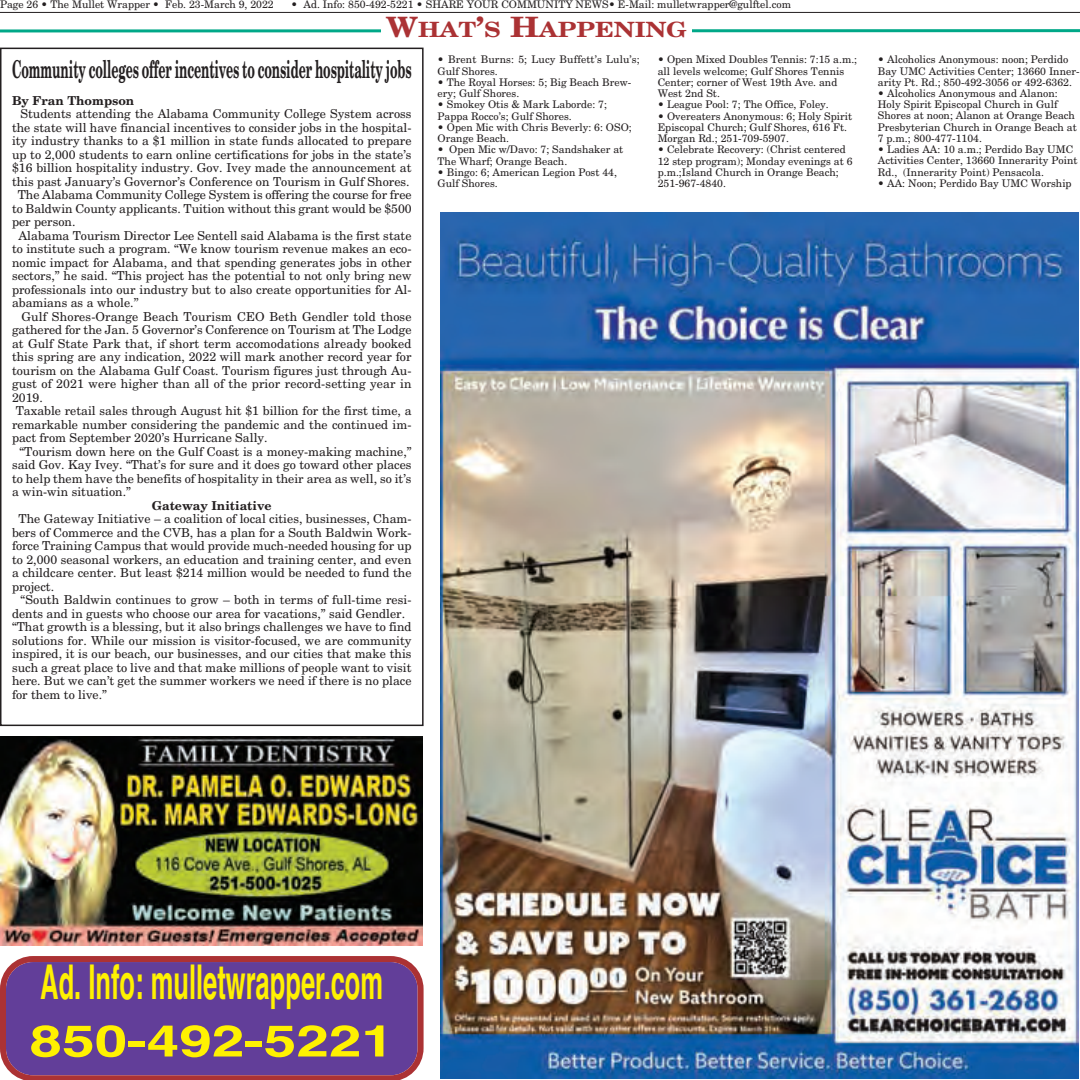
<style>
.page{position:relative;width:1080px;height:1080px;background:#fff}
.page>*{position:absolute;margin:0;border:0;box-sizing:border-box;transform-origin:0 0}
.t1{font:700 48px "Helvetica";color:#fff101;scale:.53 1}
.t2{font:700 43.8px "Helvetica";color:#fff101;scale:1.33 1}
.t3{font:700 24.6px "New Century Schlbk LT Pro";letter-spacing:-.01em;color:#231f20;scale:.5 1}
.t4{font:700 21px "New Century Schlbk LT Pro";color:#ab3234;scale:1.18 1}
.t5{font:12.3px/13.5px "New Century Schlbk LT Pro";color:#231f20;text-align:justify}
.t6{font:700 12.3px "New Century Schlbk LT Pro";color:#231f20}
.t7{font:10.5px/11.2px "New Century Schlbk LT Pro";color:#231f20}
.s1{font-size:28.05px}
</style>
<div class="page">
<hr style="left:0;top:12px;width:1080px;height:1px;background:#231f20">
<svg style="left:0;top:956px;width:424px;height:124px;background:#6d4090"></svg>
<hr style="left:0;top:29px;width:1080px;height:3px;background:#00a888">
<img style="left:0;top:736px;width:422px;height:209px">
<div style="left:381px;top:13px;width:311px;height:34px;background:#fff"></div>
<img style="left:440px;top:213px;width:638px;height:865px">
<div style="left:0;top:48px;width:424px;height:678px;border:2px solid #231f20"></div>
<p class="t7" style="left:0;top:-1px;width:275px">Page 26 • The Mullet Wrapper • Feb. 23-March 9, 2022</p>
<p class="t7" style="left:291px;top:-1px;width:501px">• Ad. Info: 850-492-5221 • SHARE YOUR COMMUNITY NEWS• E-Mail: mulletwrapper@gulftel.com</p>
<h3 class="t4" style="left:386px;top:22px;width:257px"><span class="s1">W</span>HAT<span class="s1">’</span>S <span class="s1">H</span>APPENING</h3>
<h3 class="t3" style="left:12px;top:60px;width:801px">Community colleges offer incentives to consider hospitality jobs</h3>
<p class="t6" style="left:12px;top:96px;width:124px">By Fran Thompson</p>
<p class="t5" style="left:20px;top:108px;width:393px">Students attending the Alabama Community College System across</p>
<p class="t5" style="left:12px;top:122px;width:401px">the state will have financial incentives to consider jobs in the hospital-</p>
<p class="t5" style="left:12px;top:135px;width:401px">ity industry thanks to a $1 million in state funds allocated to prepare</p>
<p class="t5" style="left:12px;top:149px;width:401px">up to 2,000 students to earn online certifications for jobs in the state’s</p>
<p class="t5" style="left:12px;top:162px;width:401px">$16 billion hospitality industry. Gov. Ivey made the announcement at</p>
<p class="t5" style="left:12px;top:176px;width:399px">this past January’s Governor’s Conference on Tourism in Gulf Shores.</p>
<p class="t5" style="left:18px;top:189px;width:395px">The Alabama Community College System is offering the course for free</p>
<p class="t5" style="left:12px;top:203px;width:401px">to Baldwin County applicants. Tuition without this grant would be $500</p>
<p class="t5" style="left:12px;top:216px;width:65px">per person.</p>
<p class="t5" style="left:18px;top:230px;width:395px">Alabama Tourism Director Lee Sentell said Alabama is the first state</p>
<p class="t5" style="left:12px;top:243px;width:401px">to institute such a program. “We know tourism revenue makes an eco-</p>
<p class="t5" style="left:12px;top:257px;width:401px">nomic impact for Alabama, and that spending generates jobs in other</p>
<p class="t5" style="left:12px;top:270px;width:401px">sectors,’’ he said. “This project has the potential to not only bring new</p>
<p class="t5" style="left:12px;top:284px;width:401px">professionals into our industry but to also create opportunities for Al-</p>
<p class="t5" style="left:12px;top:297px;width:128px">abamians as a whole.’’</p>
<p class="t5" style="left:22px;top:311px;width:391px">Gulf Shores-Orange Beach Tourism CEO Beth Gendler told those</p>
<p class="t5" style="left:12px;top:324px;width:401px">gathered for the Jan. 5 Governor’s Conference on Tourism at The Lodge</p>
<p class="t5" style="left:12px;top:338px;width:401px">at Gulf State Park that, if short term accomodations already booked</p>
<p class="t5" style="left:12px;top:351px;width:401px">this spring are any indication, 2022 will mark another record year for</p>
<p class="t5" style="left:12px;top:365px;width:401px">tourism on the Alabama Gulf Coast. Tourism figures just through Au-</p>
<p class="t5" style="left:12px;top:378px;width:401px">gust of 2021 were higher than all of the prior record-setting year in</p>
<p class="t5" style="left:12px;top:392px;width:32px">2019.</p>
<p class="t5" style="left:16px;top:405px;width:397px">Taxable retail sales through August hit $1 billion for the first time, a</p>
<p class="t5" style="left:12px;top:419px;width:401px">remarkable number considering the pandemic and the continued im-</p>
<p class="t5" style="left:12px;top:432px;width:257px">pact from September 2020’s Hurricane Sally.</p>
<p class="t5" style="left:19px;top:446px;width:394px">“Tourism down here on the Gulf Coast is a money-making machine,”</p>
<p class="t5" style="left:12px;top:459px;width:401px">said Gov. Kay Ivey. “That’s for sure and it does go toward other places</p>
<p class="t5" style="left:12px;top:473px;width:401px">to help them have the benefits of hospitality in their area as well, so it’s</p>
<p class="t5" style="left:12px;top:486px;width:120px">a win-win situation.”</p>
<p class="t6" style="left:152px;top:501px;width:121px">Gateway Initiative</p>
<p class="t5" style="left:12px;top:513px;width:401px;text-indent:7px">The Gateway Initiative – a coalition of local cities, businesses, Cham&shy;bers of Commerce and the CVB, has a plan for a South Baldwin Work&shy;force Training Campus that would provide much-needed housing for up to 2,000 seasonal workers, an education and training center, and even a childcare center. But least $214 million would be needed to fund the project.</p>
<p class="t5" style="left:12px;top:594px;width:401px;text-align:left;text-indent:9px">“South Baldwin continues to grow – both in terms of full-time resi&shy;dents and in guests who choose our area for vacations,” said Gendler. “That growth is a blessing, but it also brings challenges we have to find solutions for. While our mission is visitor-focused, we are community inspired, it is our beach, our businesses, and our cities that make this such a great place to live and that make millions of people want to visit here. But we can’t get the summer workers we need if there is no place for them to live.”</p>
<p class="t7" style="left:658px;top:55px;width:201px">• Open Mixed Doubles Tennis: 7:15 a.m.; all levels welcome; Gulf Shores Tennis<br>Center; corner of West 19th Ave. and<br>West 2nd St.</p>
<p class="t7" style="left:658px;top:100px;width:173px">• League Pool: 7; The Office, Foley.</p>
<p class="t7" style="left:658px;top:111px;width:196px">• Overeaters Anonymous: 6; Holy Spirit<br>Episcopal Church; Gulf Shores, 616 Ft.<br>Morgan Rd.; 251-709-5907.</p>
<p class="t7" style="left:658px;top:145px;width:196px">• Celebrate Recovery: (Christ centered<br>12 step program); Monday evenings at 6 p.m.;Island Church in Orange Beach;<br>251-967-4840.</p>
<p class="t7" style="left:438px;top:55px;width:204px">• Brent Burns: 5; Lucy Buffett’s Lulu’s;<br>Gulf Shores.</p>
<p class="t7" style="left:438px;top:77px;width:195px">• The Royal Horses: 5; Big Beach Brew&shy;ery; Gulf Shores.</p>
<p class="t7" style="left:438px;top:100px;width:171px">• Smokey Otis &amp; Mark Laborde: 7;<br>Pappa Rocco’s; Gulf Shores.</p>
<p class="t7" style="left:438px;top:122px;width:196px">• Open Mic with Chris Beverly: 6: OSO;<br>Orange Beach.</p>
<p class="t7" style="left:438px;top:145px;width:187px">• Open Mic w/Davo: 7; Sandshaker at<br>The Wharf; Orange Beach.</p>
<p class="t7" style="left:438px;top:167px;width:181px">• Bingo: 6; American Legion Post 44,<br>Gulf Shores.</p>
<p class="t7" style="left:878px;top:55px;width:203px">• Alcoholics Anonymous: noon; Perdido<br>Bay UMC Activities Center; 13660 Inner&shy;arity Pt. Rd.; 850-492-3056 or 492-6362.</p>
<p class="t7" style="left:878px;top:89px;width:200px">• Alcoholics Anonymous and Alanon:<br>Holy Spirit Episcopal Church in Gulf Shores at noon; Alanon at Orange Beach Presbyterian Church in Orange Beach at 7 p.m.; 800-477-1104.</p>
<p class="t7" style="left:878px;top:145px;width:201px">• Ladies AA: 10 a.m.; Perdido Bay UMC<br>Activities Center, 13660 Innerarity Point<br>Rd., (Innerarity Point) Pensacola.</p>
<p class="t7" style="left:878px;top:179px;width:195px">• AA: Noon; Perdido Bay UMC Worship</p>
<h1 class="t1" style="left:40px;top:955px;width:648px">Ad. Info: mulletwrapper.com</h1>
<h2 class="t2" style="left:30px;top:1016px;width:275px">850-492-5221</h2>
</div>
